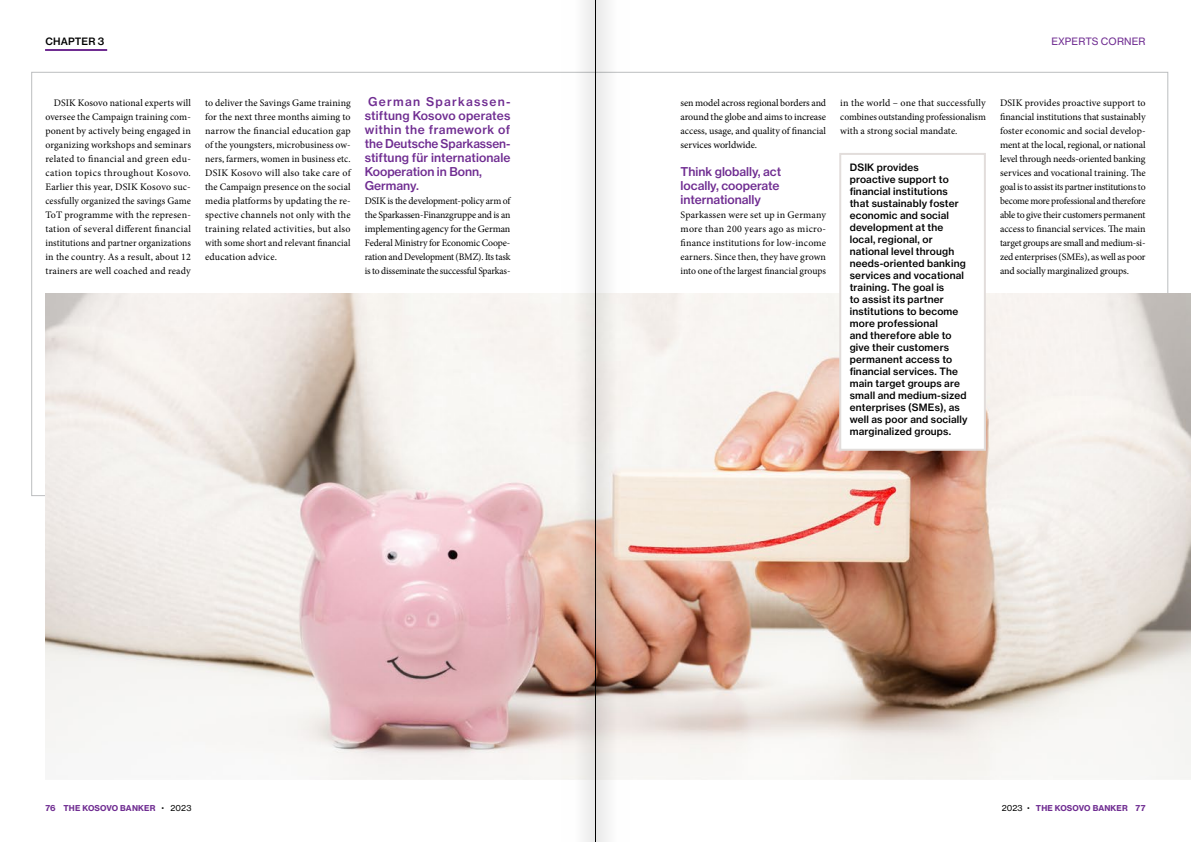
<style>
.page{position:relative;width:1191px;height:842px;background:#fff}
.page>*{position:absolute;margin:0;border:0;box-sizing:border-box;transform-origin:0 0}
.t1{font:12px/14px "N Haas Grotesk TX Pro 65 Md";color:#6f2c91}
.t2{font:10px/14px "Minion Pro";letter-spacing:-.005em;color:#000;text-align:justify}
.t3{font:10px/12px "N Haas Grotesk TX Pro 65 Md";letter-spacing:.015em;color:#000}
.t4{font:10px "N Haas Grotesk TX Pro 55 Rg";letter-spacing:.015em;color:#6f2c91}
.t5{font:8px "N Haas Grotesk TX Pro 75 Bd";letter-spacing:.015em;color:#6f2c91}
.s1{font-family:"Titling Gothic FB Narrow";font-weight:500;color:#000}
.s2{font-family:"N Haas Grotesk TX Pro 55 Rg";color:#000}
</style>
<div class="page">
<hr style="left:45px;top:49px;width:62px;height:2px;background:#6f2c91">
<img style="left:45px;top:293px;width:1146px;height:487px">
<div style="left:840px;top:154px;width:145px;height:296px;background:#fff"></div>
<div style="left:839px;top:153px;width:147px;height:298px;border:2px solid #e2dddb"></div>
<svg style="left:596px;top:0;width:34px;height:842px"></svg>
<svg style="left:560px;top:0;width:35px;height:842px"></svg>
<hr style="left:595px;top:0;width:1px;height:842px;background:#000">
<p class="t3" style="left:45px;top:36px;width:60px">CHAPTER 3</p>
<p class="t2" style="left:45px;top:96px;width:147px;text-indent:9px">DSIK Kosovo national experts will oversee the Campaign training com&shy;ponent by actively being engaged in organizing workshops and seminars related to financial and green edu&shy;cation topics throughout Kosovo.<br>Earlier this year, DSIK Kosovo suc&shy;cessfully organized the savings Game ToT programme with the represen&shy;tation of several different financial institutions and partner organizations in the country. As a result, about 12 trainers are well coached and ready</p>
<p class="t2" style="left:205px;top:96px;width:147px">to deliver the Savings Game training for the next three months aiming to narrow the financial education gap of the youngsters, microbusiness ow&shy;ners, farmers, women in business etc.<br>DSIK Kosovo will also take care of the Campaign presence on the social media platforms by updating the re&shy;spective channels not only with the training related activities, but also with some short and relevant financial education advice.</p>
<p class="t1" style="left:365px;top:95px;width:147px">German Sparkassen&shy;stiftung Kosovo operates within the framework of the Deutsche Sparkassen&shy;stiftung für internationale<br>Kooperation in Bonn,<br>Germany.</p>
<p class="t2" style="left:365px;top:194px;width:147px">DSIK is the development-policy arm of the Sparkassen-Finanzgruppe and is an implementing agency for the German Federal Ministry for Economic Coope&shy;ration and Development (BMZ). Its task is to disseminate the successful Sparkas-</p>
<p class="t4" style="left:1051px;top:35px;width:96px">EXPERTS CORNER</p>
<p class="t2" style="left:680px;top:96px;width:147px">sen model across regional borders and around the globe and aims to increase access, usage, and quality of financial services worldwide.</p>
<p class="t1" style="left:680px;top:165px;width:102px">Think globally, act locally, cooperate internationally</p>
<p class="t2" style="left:680px;top:208px;width:147px">Sparkassen were set up in Germany more than 200 years ago as micro&shy;finance institutions for low-income earners. Since then, they have grown into one of the largest financial groups</p>
<p class="t2" style="left:840px;top:96px;width:147px">in the world – one that successfully combines outstanding professionalism with a strong social mandate.</p>
<p class="t2" style="left:1000px;top:96px;width:147px">DSIK provides proactive support to financial institutions that sustainably foster economic and social develop&shy;ment at the local, regional, or national level through needs-oriented banking services and vocational training. The goal is to assist its partner institutions to become more professional and therefore able to give their customers permanent access to financial services. The main target groups are small and medium-si&shy;zed enterprises (SMEs), as well as poor and socially marginalized groups.</p>
<p class="t3" style="left:849px;top:162px;width:119px">DSIK provides<br>proactive support to financial institutions that sustainably foster economic and social development at the local, regional, or national level through needs-oriented banking services and vocational training. The goal is<br>to assist its partner institutions to become more professional<br>and therefore able to give their customers permanent access to financial services. The main target groups are small and medium-sized enterprises (SMEs), as well as poor and socially marginalized groups.</p>
<p class="t5" style="left:45px;top:803px;width:148px">76 THE KOSOVO BANKER <span class="s1">•</span> <span class="s2">2023</span></p>
<p class="t5" style="left:1001px;top:803px;width:145px"><span class="s2">2023</span> <span class="s1">•</span> THE KOSOVO BANKER 77</p>
</div>
